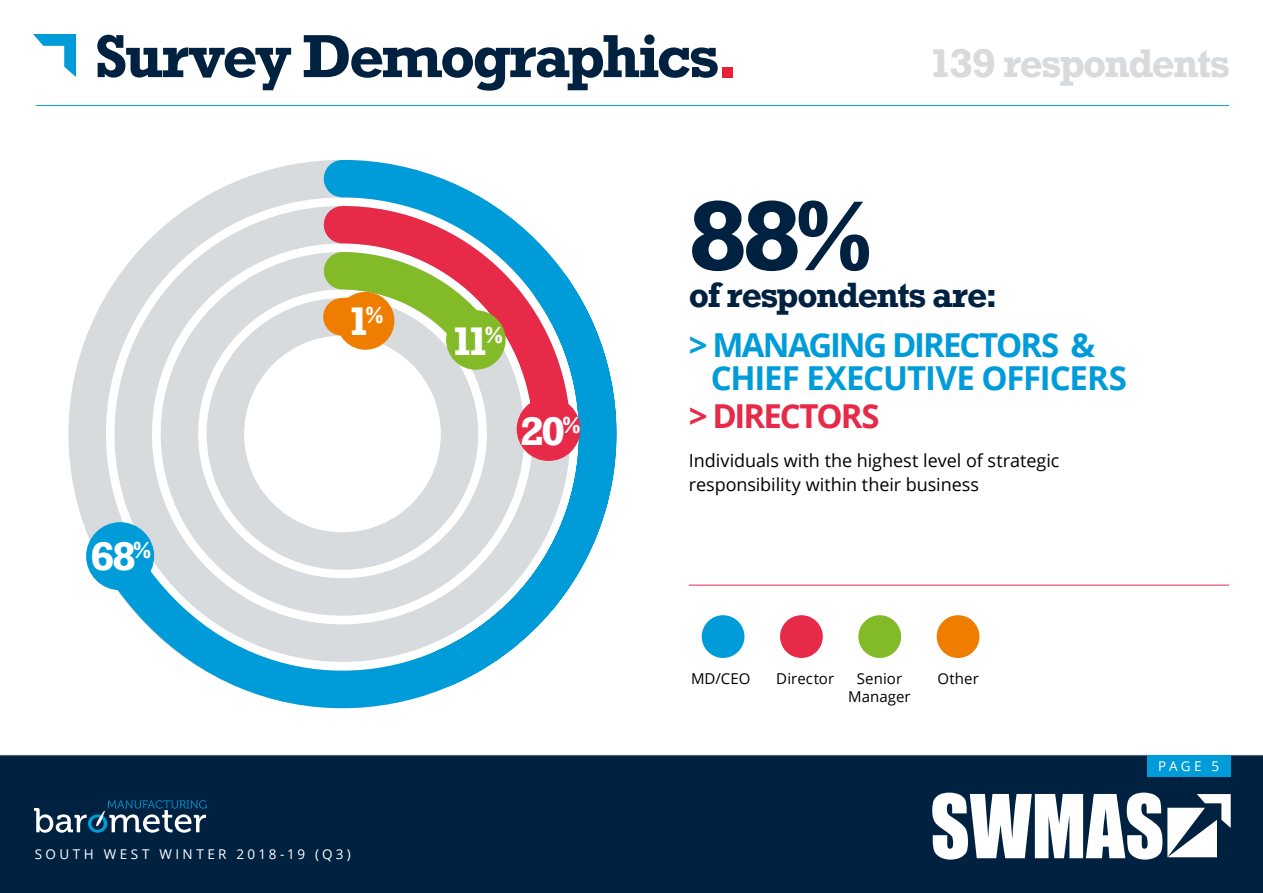
<style>
.page{position:relative;width:1263px;height:893px;background:#fff}
.page>*{position:absolute;margin:0;border:0;box-sizing:border-box;transform-origin:0 0}
.t1{font:700 93px "Rockwell";color:#002140}
.t2{font:700 57px "Rockwell";letter-spacing:-.045em;color:#002140}
.t3{font:700 37.65px "Rockwell";letter-spacing:-.045em;color:#d8dbde}
.t4{font:700 37.5px "Rockwell";color:#fff}
.t5{font:700 33px/32.4px "Open Sans";letter-spacing:-.035em;color:#009cd9}
.t6{font:700 33px "Rockwell";letter-spacing:-.045em;color:#002140}
.t7{font:700 33px "Open Sans";letter-spacing:-.065em;color:#e72a47}
.t8{font:700 21.9px "Rockwell";color:#fff}
.t9{font:18px/24px "Open Sans";letter-spacing:-.005em;color:#000}
.t10{font:15px/18px "Open Sans";letter-spacing:.005em;color:#000;text-align:center}
.t11{font:13.5px "Open Sans";letter-spacing:.255em;color:#fff}
.s1{color:#e62336}
</style>
<div class="page">
<div style="left:0;top:754px;width:1263px;height:139px;background:#002140"></div>
<svg style="left:932px;top:793px;width:299px;height:67px"></svg>
<div style="left:1147px;top:755px;width:84px;height:22px;background:#009cd9"></div>
<svg style="left:34px;top:800px;width:173px;height:33px"></svg>
<hr style="left:689px;top:585px;width:540px;height:1px;background:#e72a47">
<svg style="left:79px;top:159px;width:556px;height:611px"></svg>
<svg style="left:305px;top:187px;width:285px;height:285px"></svg>
<div style="left:702px;top:615px;width:42px;height:43px;background:#009cd9;border-radius:50%"></div>
<div style="left:86px;top:522px;width:68px;height:68px;background:#009cd9;border-radius:50%"></div>
<div style="left:858px;top:615px;width:43px;height:43px;background:#82ba28;border-radius:50%"></div>
<div style="left:780px;top:615px;width:43px;height:43px;background:#e72a47;border-radius:50%"></div>
<div style="left:517px;top:397px;width:63px;height:64px;background:#e72a47;border-radius:50%"></div>
<div style="left:937px;top:615px;width:42px;height:43px;background:#ef7d00;border-radius:50%"></div>
<svg style="left:304px;top:233px;width:222px;height:155px"></svg>
<div style="left:337px;top:292px;width:57px;height:58px;background:#ef7d00;border-radius:50%"></div>
<svg style="left:33px;top:34px;width:43px;height:43px"></svg>
<hr style="left:36px;top:105px;width:1193px;height:1px;background:#009cd9">
<h2 class="t2" style="left:95px;top:19px;width:645px">Survey Demographics<span class="s1">.</span></h2>
<h3 class="t3" style="left:929px;top:39px;width:303px">139 respondents</h3>
<h3 class="t4" style="left:91px;top:532px;width:62px">68<sup>%</sup></h3>
<p class="t8" style="left:365px;top:300px;width:20px">%</p>
<h3 class="t4" style="left:347px;top:297px;width:25px">1</h3>
<p class="t8" style="left:485px;top:321px;width:20px">%</p>
<h3 class="t4" style="left:450px;top:317px;width:41px">11</h3>
<h3 class="t4" style="left:520px;top:407px;width:62px">20<sup>%</sup></h3>
<p class="t11" style="left:35px;top:845px;width:318px">SOUTH WEST WINTER 2018-19 (Q3)</p>
<h1 class="t1" style="left:689px;top:176px;width:186px">88%</h1>
<h3 class="t6" style="left:689px;top:273px;width:311px">of respondents are:</h3>
<h3 class="t5" style="left:711px;top:328px;width:418px;text-indent:-22px">&gt; MANAGING DIRECTORS &amp;<br>CHIEF EXECUTIVE OFFICERS</h3>
<h3 class="t7" style="left:689px;top:393px;width:192px">&gt; DIRECTORS</h3>
<p class="t9" style="left:689px;top:448px;width:372px">Individuals with the highest level of strategic responsibility within their business</p>
<p class="t10" style="left:691px;top:669px;width:61px">MD/CEO</p>
<p class="t10" style="left:776px;top:669px;width:59px">Director</p>
<p class="t10" style="left:848px;top:669px;width:64px">Senior<br>Manager</p>
<p class="t10" style="left:937px;top:669px;width:43px">Other</p>
<p class="t11" style="left:1158px;top:757px;width:63px">PAGE 5</p>
</div>
